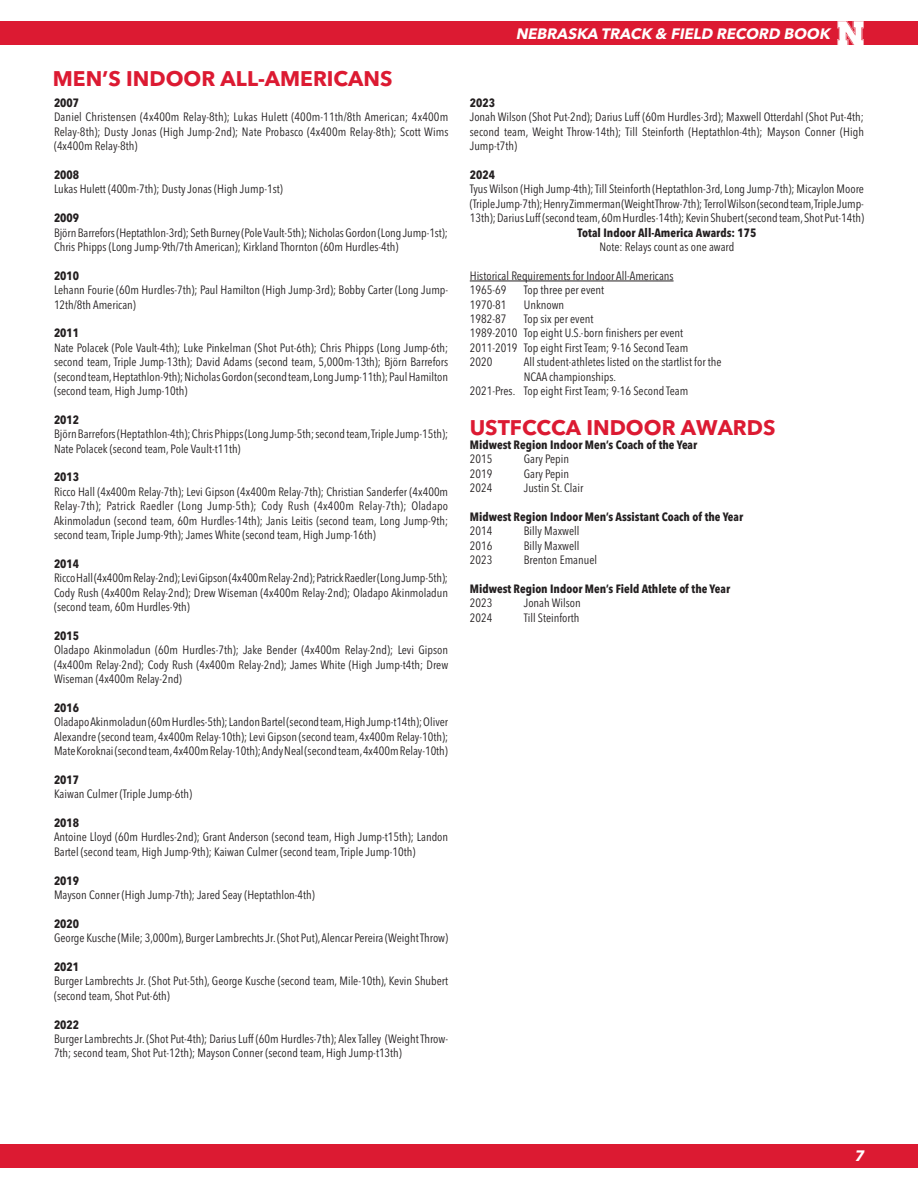
<style>
.page{position:relative;width:918px;height:1188px;background:#fff}
.page>*{position:absolute;margin:0;border:0;box-sizing:border-box;transform-origin:0 0}
.t1{font:700 21px "Avenir Next LT Pro";color:#dc1a32}
.t2{font:italic 700 15px "Avenir Next LT Pro";color:#fff}
.Body_text{font:condensed 12px/14.4px "Avenir Next LT Pro";color:#231f20;text-align:justify}
.Body_text-2{font:700 condensed 12px "Avenir Next LT Pro";color:#231f20}
</style>
<div class="page">
<div style="left:0;top:1144px;width:918px;height:23px;background:#dc1a32"></div>
<div style="left:0;top:22px;width:918px;height:23px;background:#dc1a32"></div>
<img style="left:838px;top:21px;width:26px;height:24px">
<hr style="left:470px;top:281px;width:204px;height:1px;background:#231f20">
<p class="t1" style="left:53px;top:66px;width:341px">MEN’S INDOOR ALL-AMERICANS</p>
<p class="Body_text-2" style="left:54px;top:95px;width:27px">2007</p>
<p class="Body_text" style="left:54px;top:110px;width:396px">Daniel Christensen (4x400m Relay-8th); Lukas Hulett (400m-11th/8th American; 4x400m Relay-8th); Dusty Jonas (High Jump-2nd); Nate Probasco (4x400m Relay-8th); Scott Wims (4x400m Relay-8th)</p>
<p class="Body_text-2" style="left:54px;top:167px;width:27px">2008</p>
<p class="Body_text" style="left:54px;top:182px;width:230px">Lukas Hulett (400m-7th); Dusty Jonas (High Jump-1st)</p>
<p class="Body_text-2" style="left:54px;top:211px;width:27px">2009</p>
<p class="Body_text" style="left:54px;top:225px;width:395px">Björn Barrefors (Heptathlon-3rd); Seth Burney (Pole Vault-5th); Nicholas Gordon (Long Jump-1st);<br>Chris Phipps (Long Jump-9th/7th American); Kirkland Thornton (60m Hurdles-4th)</p>
<p class="Body_text-2" style="left:54px;top:268px;width:27px">2010</p>
<p class="Body_text" style="left:54px;top:283px;width:396px">Lehann Fourie (60m Hurdles-7th); Paul Hamilton (High Jump-3rd); Bobby Carter (Long Jump-<br>12th/8th American)</p>
<p class="Body_text-2" style="left:54px;top:326px;width:27px">2011</p>
<p class="Body_text" style="left:54px;top:340px;width:396px">Nate Polacek (Pole Vault-4th); Luke Pinkelman (Shot Put-6th); Chris Phipps (Long Jump-6th; second team, Triple Jump-13th); David Adams (second team, 5,000m-13th); Björn Barrefors (second team, Heptathlon-9th); Nicholas Gordon (second team, Long Jump-11th); Paul Hamilton (second team, High Jump-10th)</p>
<p class="Body_text-2" style="left:54px;top:412px;width:27px">2012</p>
<p class="Body_text" style="left:54px;top:427px;width:396px">Björn Barrefors (Heptathlon-4th); Chris Phipps (Long Jump-5th; second team, Triple Jump-15th);<br>Nate Polacek (second team, Pole Vault-t11th)</p>
<p class="Body_text-2" style="left:54px;top:470px;width:27px">2013</p>
<p class="Body_text" style="left:54px;top:484px;width:396px">Ricco Hall (4x400m Relay-7th); Levi Gipson (4x400m Relay-7th); Christian Sanderfer (4x400m Relay-7th); Patrick Raedler (Long Jump-5th); Cody Rush (4x400m Relay-7th); Oladapo Akinmoladun (second team, 60m Hurdles-14th); Janis Leitis (second team, Long Jump-9th; second team, Triple Jump-9th); James White (second team, High Jump-16th)</p>
<p class="Body_text-2" style="left:54px;top:556px;width:27px">2014</p>
<p class="Body_text" style="left:54px;top:571px;width:396px">Ricco Hall (4x400m Relay-2nd); Levi Gipson (4x400m Relay-2nd); Patrick Raedler (Long Jump-5th); Cody Rush (4x400m Relay-2nd); Drew Wiseman (4x400m Relay-2nd); Oladapo Akinmoladun (second team, 60m Hurdles-9th)</p>
<p class="Body_text-2" style="left:54px;top:628px;width:27px">2015</p>
<p class="Body_text" style="left:54px;top:643px;width:396px">Oladapo Akinmoladun (60m Hurdles-7th); Jake Bender (4x400m Relay-2nd); Levi Gipson (4x400m Relay-2nd); Cody Rush (4x400m Relay-2nd); James White (High Jump-t4th; Drew Wiseman (4x400m Relay-2nd)</p>
<p class="Body_text-2" style="left:54px;top:700px;width:27px">2016</p>
<p class="Body_text" style="left:54px;top:715px;width:396px">Oladapo Akinmoladun (60m Hurdles-5th); Landon Bartel (second team, High Jump-t14th); Oliver Alexandre (second team, 4x400m Relay-10th); Levi Gipson (second team, 4x400m Relay-10th); Mate Koroknai (second team, 4x400m Relay-10th); Andy Neal (second team, 4x400m Relay-10th)</p>
<p class="Body_text-2" style="left:54px;top:772px;width:27px">2017</p>
<p class="Body_text" style="left:54px;top:787px;width:140px">Kaiwan Culmer (Triple Jump-6th)</p>
<p class="Body_text-2" style="left:54px;top:815px;width:27px">2018</p>
<p class="Body_text" style="left:54px;top:830px;width:396px">Antoine Lloyd (60m Hurdles-2nd); Grant Anderson (second team, High Jump-t15th); Landon<br>Bartel (second team, High Jump-9th); Kaiwan Culmer (second team, Triple Jump-10th)</p>
<p class="Body_text-2" style="left:54px;top:873px;width:27px">2019</p>
<p class="Body_text" style="left:54px;top:887px;width:262px">Mayson Conner (High Jump-7th); Jared Seay (Heptathlon-4th)</p>
<p class="Body_text-2" style="left:54px;top:916px;width:27px">2020</p>
<p class="Body_text" style="left:54px;top:931px;width:396px">George Kusche (Mile; 3,000m), Burger Lambrechts Jr. (Shot Put), Alencar Pereira (Weight Throw)</p>
<p class="Body_text-2" style="left:54px;top:959px;width:27px">2021</p>
<p class="Body_text" style="left:54px;top:974px;width:396px">Burger Lambrechts Jr. (Shot Put-5th), George Kusche (second team, Mile-10th), Kevin Shubert (second team, Shot Put-6th)</p>
<p class="Body_text-2" style="left:54px;top:1017px;width:27px">2022</p>
<p class="Body_text" style="left:54px;top:1031px;width:396px">Burger Lambrechts Jr. (Shot Put-4th); Darius Luff (60m Hurdles-7th); Alex Talley (Weight Throw-<br>7th; second team, Shot Put-12th); Mayson Conner (second team, High Jump-t13th)</p>
<p class="t2" style="left:516px;top:25px;width:319px">NEBRASKA TRACK &amp; FIELD RECORD BOOK</p>
<p class="Body_text-2" style="left:470px;top:95px;width:27px">2023</p>
<p class="Body_text" style="left:470px;top:110px;width:396px">Jonah Wilson (Shot Put-2nd); Darius Luff (60m Hurdles-3rd); Maxwell Otterdahl (Shot Put-4th; second team, Weight Throw-14th); Till Steinforth (Heptathlon-4th); Mayson Conner (High Jump-t7th)</p>
<p class="Body_text-2" style="left:470px;top:167px;width:27px">2024</p>
<p class="Body_text" style="left:470px;top:182px;width:396px">Tyus Wilson (High Jump-4th); Till Steinforth (Heptathlon-3rd, Long Jump-7th); Micaylon Moore (Triple Jump-7th); Henry Zimmerman (Weight Throw-7th); Terrol Wilson (second team, Triple Jump-13th); Darius Luff (second team, 60m Hurdles-14th); Kevin Shubert (second team, Shot Put-14th)</p>
<p class="Body_text-2" style="left:577px;top:225px;width:181px">Total Indoor All-America Awards: 175</p>
<p class="Body_text" style="left:599px;top:239px;width:137px">Note: Relays count as one award</p>
<p class="Body_text" style="left:470px;top:268px;width:205px">Historical Requirements for Indoor All-Americans</p>
<p class="Body_text" style="left:470px;top:283px;width:38px">1965-69</p>
<p class="Body_text" style="left:524px;top:283px;width:82px">Top three per event</p>
<p class="Body_text" style="left:470px;top:297px;width:38px">1970-81</p>
<p class="Body_text" style="left:524px;top:297px;width:42px">Unknown</p>
<p class="Body_text" style="left:470px;top:311px;width:38px">1982-87</p>
<p class="Body_text" style="left:524px;top:311px;width:71px">Top six per event</p>
<p class="Body_text" style="left:470px;top:326px;width:215px">1989-2010 Top eight U.S.-born finishers per event</p>
<p class="Body_text" style="left:470px;top:340px;width:220px">2011-2019 Top eight First Team; 9-16 Second Team</p>
<p class="Body_text" style="left:470px;top:355px;width:24px">2020</p>
<p class="Body_text" style="left:524px;top:355px;width:199px">All student-athletes listed on the startlist for the</p>
<p class="Body_text" style="left:524px;top:369px;width:94px">NCAA championships.</p>
<p class="Body_text" style="left:470px;top:383px;width:220px">2021-Pres. Top eight First Team; 9-16 Second Team</p>
<p class="t1" style="left:470px;top:414px;width:307px">USTFCCCA INDOOR AWARDS</p>
<p class="Body_text-2" style="left:470px;top:437px;width:229px">Midwest Region Indoor Men’s Coach of the Year</p>
<p class="Body_text" style="left:470px;top:452px;width:24px">2015</p>
<p class="Body_text" style="left:524px;top:452px;width:47px">Gary Pepin</p>
<p class="Body_text" style="left:470px;top:466px;width:24px">2019</p>
<p class="Body_text" style="left:524px;top:466px;width:47px">Gary Pepin</p>
<p class="Body_text" style="left:470px;top:481px;width:24px">2024</p>
<p class="Body_text" style="left:524px;top:481px;width:61px">Justin St. Clair</p>
<p class="Body_text-2" style="left:470px;top:509px;width:275px">Midwest Region Indoor Men’s Assistant Coach of the Year</p>
<p class="Body_text" style="left:470px;top:524px;width:24px">2014</p>
<p class="Body_text" style="left:524px;top:524px;width:57px">Billy Maxwell</p>
<p class="Body_text" style="left:470px;top:538px;width:24px">2016</p>
<p class="Body_text" style="left:524px;top:538px;width:57px">Billy Maxwell</p>
<p class="Body_text" style="left:470px;top:553px;width:24px">2023</p>
<p class="Body_text" style="left:524px;top:553px;width:75px">Brenton Emanuel</p>
<p class="Body_text-2" style="left:470px;top:581px;width:262px">Midwest Region Indoor Men’s Field Athlete of the Year</p>
<p class="Body_text" style="left:470px;top:596px;width:24px">2023</p>
<p class="Body_text" style="left:524px;top:596px;width:59px">Jonah Wilson</p>
<p class="Body_text" style="left:470px;top:610px;width:24px">2024</p>
<p class="Body_text" style="left:524px;top:610px;width:57px">Till Steinforth</p>
<p class="t2" style="left:854px;top:1147px;width:14px">7</p>
</div>
